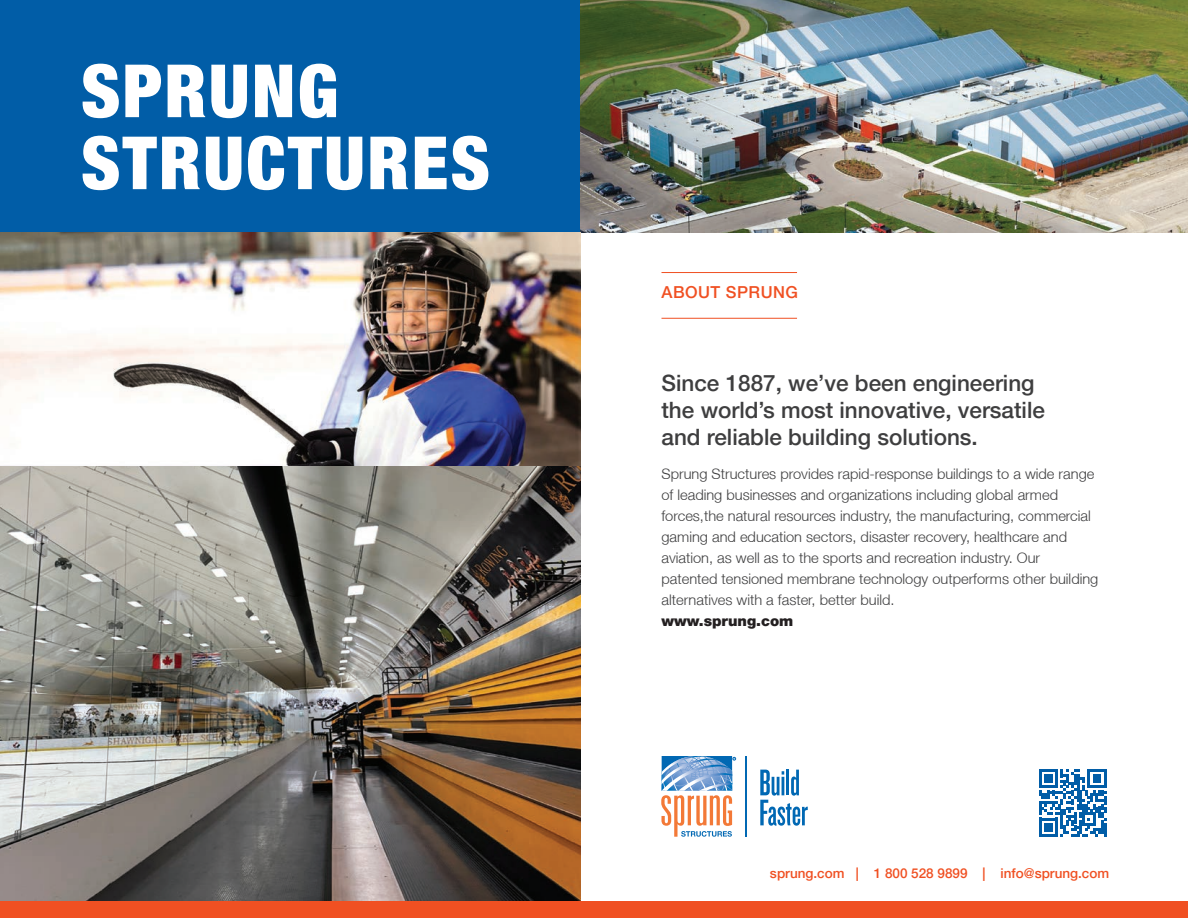
<style>
.page{position:relative;width:1188px;height:918px;background:#fff}
.page>*{position:absolute;margin:0;border:0;box-sizing:border-box;transform-origin:0 0}
.t1{font:900 condensed 73.5px "Helvetica Neue LT";letter-spacing:.03em;color:#fff}
.t2{font:500 22.5px/27px "Helvetica Neue LT";color:#3e3e3f}
.t3{font:500 16.5px "Helvetica Neue LT";letter-spacing:.03em;color:#f05022}
.t4{font:300 14.7px/21px "Helvetica Neue LT";color:#3e3e3f}
.t5{font:900 14.7px "Helvetica Neue LT";color:#231f20}
.t6{font:500 13.5px "Helvetica Neue LT";color:#f05022}
</style>
<div class="page">
<div style="left:0;top:0;width:580px;height:916px;background:#015da7"></div>
<img style="left:0;top:465px;width:580px;height:436px">
<img style="left:580px;top:0;width:608px;height:232px">
<div style="left:0;top:901px;width:1188px;height:17px;background:#f05022"></div>
<hr style="left:662px;top:272px;width:135px;height:1px;background:#f05022">
<hr style="left:662px;top:318px;width:135px;height:1px;background:#f05022">
<img style="left:0;top:232px;width:580px;height:233px">
<svg style="left:661px;top:756px;width:75px;height:81px"></svg>
<hr style="left:746px;top:756px;width:1px;height:81px;background:#0168b3">
<svg style="left:760px;top:770px;width:48px;height:56px"></svg>
<svg style="left:1039px;top:769px;width:67px;height:68px"></svg>
<p class="t1" style="left:81px;top:46px;width:259px">SPRUNG</p>
<p class="t1" style="left:81px;top:118px;width:411px">STRUCTURES</p>
<p class="t3" style="left:662px;top:283px;width:138px">ABOUT SPRUNG</p>
<p class="t2" style="left:661px;top:370px;width:385px">Since 1887, we’ve been engineering the world’s most innovative, versatile and reliable building solutions.</p>
<p class="t4" style="left:662px;top:463px;width:438px">Sprung Structures provides rapid-response buildings to a wide range of leading businesses and organizations including global armed forces,the natural resources industry, the manufacturing, commercial gaming and education sectors, disaster recovery, healthcare and aviation, as well as to the sports and recreation industry. Our patented tensioned membrane technology outperforms other building alternatives with a faster, better build.</p>
<p class="t5" style="left:662px;top:612px;width:133px">www.sprung.com</p>
<p class="t6" style="left:770px;top:866px;width:341px">sprung.com | 1 800 528 9899 | info@sprung.com</p>
</div>
